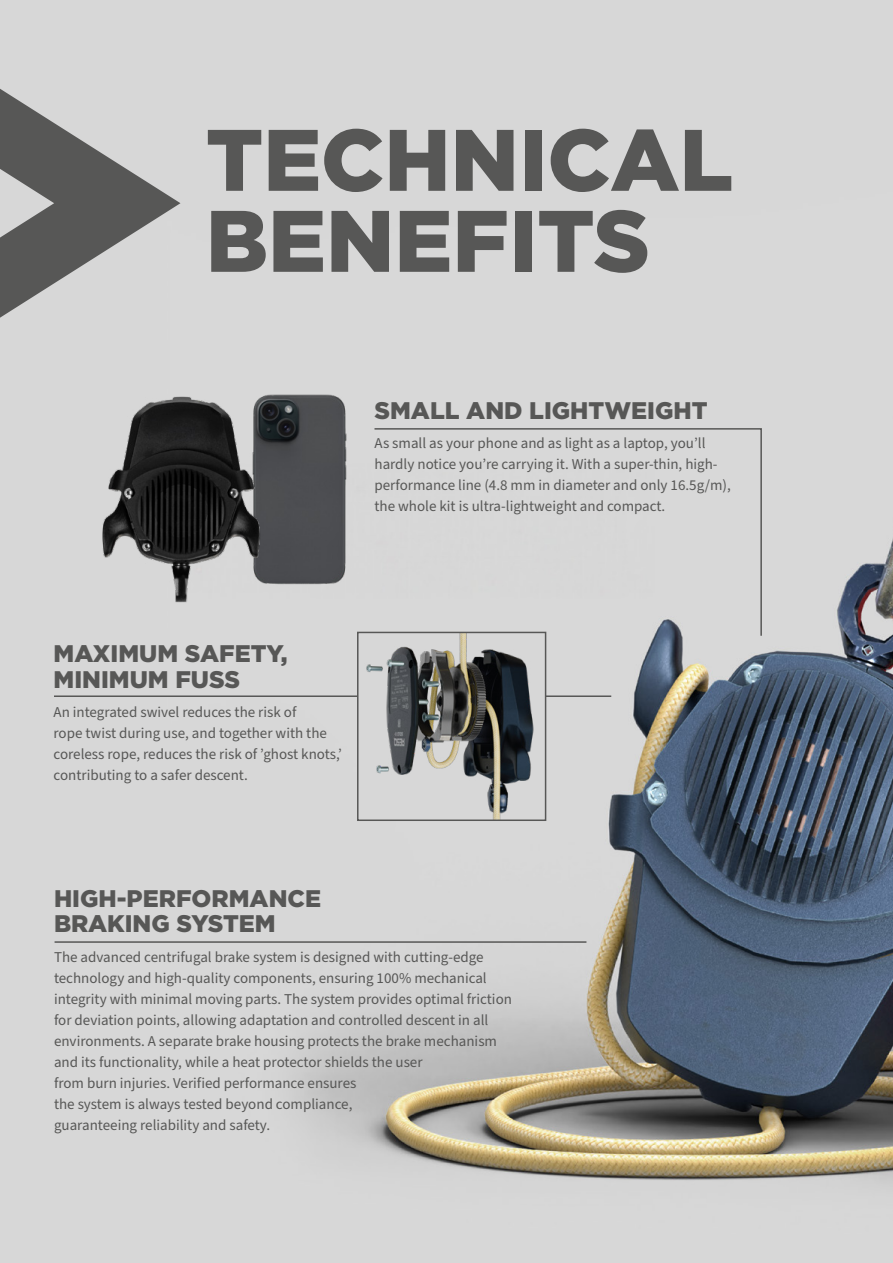
<style>
.page{position:relative;width:893px;height:1263px;background:#fff}
.page>*{position:absolute;margin:0;border:0;box-sizing:border-box;transform-origin:0 0}
.t1{font:900 87px/81px "Gotham";color:#575756}
.t2{font:900 24px/25.5px "Gotham";color:#575756}
.t3{font:15px/21px "Source Sans Pro";color:#575756}
</style>
<div class="page">
<img style="left:0;top:0;width:893px;height:1263px">
<img style="left:220px;top:350px;width:154px;height:258px">
<div style="left:373px;top:427px;width:390px;height:210px;background:#d8d8d8"></div>
<hr style="left:54px;top:695px;width:557px;height:2px;background:#575756">
<div style="left:358px;top:632px;width:188px;height:188px;background:#d7d7d7"></div>
<img style="left:366px;top:635px;width:168px;height:183px">
<div style="left:357px;top:632px;width:189px;height:189px;border:2px solid #575756"></div>
<hr style="left:55px;top:941px;width:531px;height:2px;background:#575756">
<svg style="left:0;top:89px;width:180px;height:229px;background:#9a9a99"></svg>
<img style="left:60px;top:379px;width:231px;height:235px">
<h1 class="t1" style="left:206px;top:119px;width:529px">TECHNICAL<br>BENEFITS</h1>
<h2 class="t2" style="left:374px;top:397px;width:335px">SMALL AND LIGHTWEIGHT</h2>
<p class="t3" style="left:374px;top:433px;width:358px">As small as your phone and as light as a laptop, you’ll hardly notice you’re carrying it. With a super-thin, high&shy;performance line (4.8 mm in diameter and only 16.5g/m), the whole kit is ultra-lightweight and compact.</p>
<h2 class="t2" style="left:54px;top:641px;width:236px">MAXIMUM SAFETY,<br>MINIMUM FUSS</h2>
<p class="t3" style="left:54px;top:702px;width:290px">An integrated swivel reduces the risk of<br>rope twist during use, and together with the coreless rope, reduces the risk of ’ghost knots,’ contributing to a safer descent.</p>
<h2 class="t2" style="left:54px;top:885px;width:269px">HIGH-PERFORMANCE<br>BRAKING SYSTEM</h2>
<p class="t3" style="left:54px;top:946px;width:459px">The advanced centrifugal brake system is designed with cutting-edge technology and high-quality components, ensuring 100% mechanical integrity with minimal moving parts. The system provides optimal friction for deviation points, allowing adaptation and controlled descent in all environments. A separate brake housing protects the brake mechanism and its functionality, while a heat protector shields the user<br>from burn injuries. Verified performance ensures<br>the system is always tested beyond compliance,<br>guaranteeing reliability and safety.</p>
</div>
